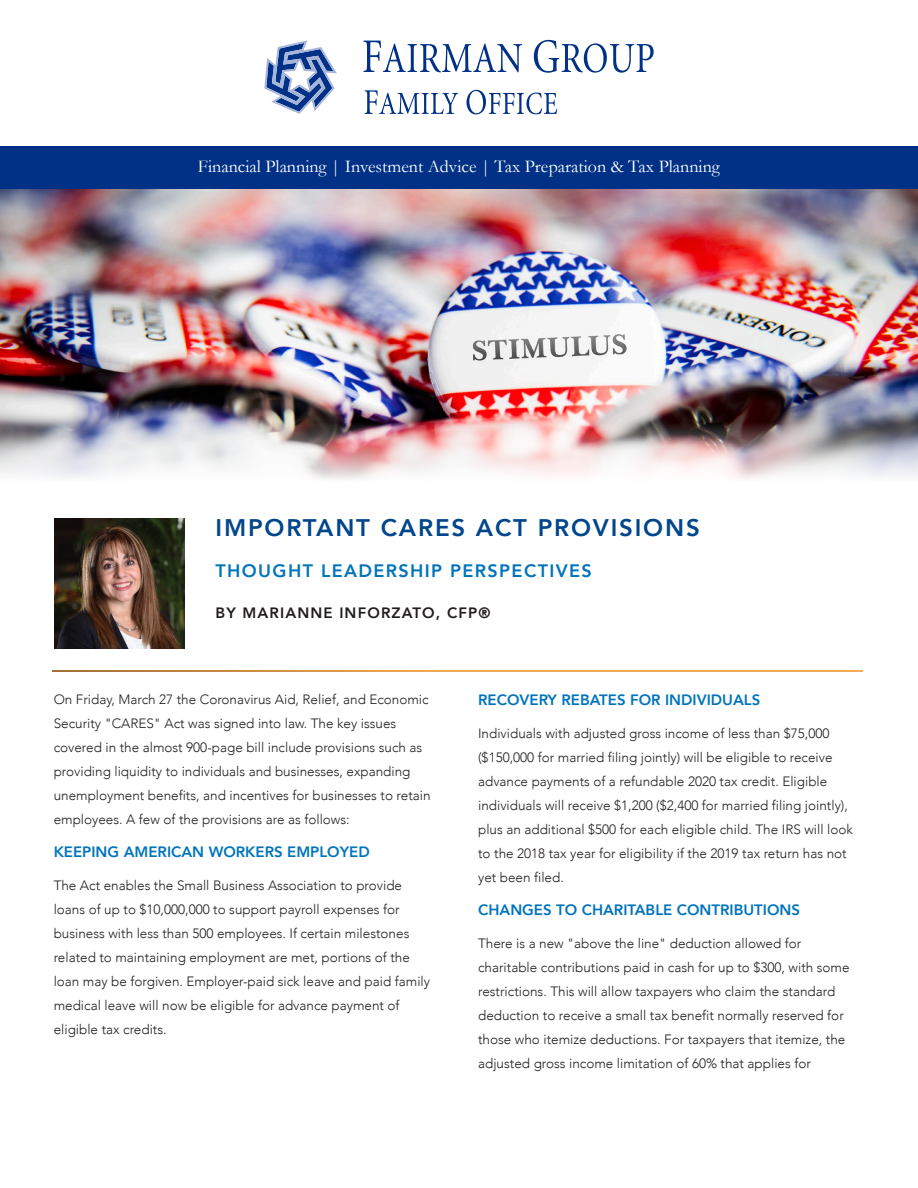
<style>
.page{position:relative;width:918px;height:1188px;background:#fff}
.page>*{position:absolute;margin:0;border:0;box-sizing:border-box;transform-origin:0 0}
.t1{font:800 24px "Avenir";letter-spacing:.075em;color:#01468c}
.t2{font:18px "Garamond";color:#fff}
.t3{font:800 18px "Avenir";letter-spacing:.075em;color:#0174bc}
.t4{font:800 15px "Avenir";color:#0174bc}
.t5{font:800 15px "Avenir";letter-spacing:.075em;color:#211d1e}
.t6{font:300 13.5px/24px "Avenir";color:#231f20}
</style>
<div class="page">
<img style="left:0;top:188px;width:918px;height:227px">
<div style="left:0;top:146px;width:918px;height:42px;background:#003186"></div>
<svg style="left:53px;top:671px;width:809px;height:1px"></svg>
<img style="left:0;top:415px;width:918px;height:64px">
<svg style="left:365px;top:90px;width:192px;height:24px"></svg>
<svg style="left:364px;top:40px;width:290px;height:33px"></svg>
<svg style="left:264px;top:40px;width:73px;height:74px"></svg>
<img style="left:54px;top:518px;width:130px;height:130px">
<h2 class="t2" style="left:198px;top:155px;width:524px">Financial Planning | Investment Advice | Tax Preparation &amp; Tax Planning</h2>
<h1 class="t1" style="left:216px;top:509px;width:486px">IMPORTANT CARES ACT PROVISIONS</h1>
<h2 class="t3" style="left:216px;top:557px;width:378px">THOUGHT LEADERSHIP PERSPECTIVES</h2>
<p class="t5" style="left:216px;top:601px;width:276px">BY MARIANNE INFORZATO, CFP®</p>
<p class="t6" style="left:54px;top:687px;width:378px">On Friday, March 27 the Coronavirus Aid, Relief, and Economic Security "CARES" Act was signed into law. The key issues covered in the almost 900-page bill include provisions such as providing liquidity to individuals and businesses, expanding unemployment benefits, and incentives for businesses to retain employees. A few of the provisions are as follows:</p>
<p class="t4" style="left:54px;top:840px;width:318px">KEEPING AMERICAN WORKERS EMPLOYED</p>
<p class="t6" style="left:54px;top:873px;width:378px">The Act enables the Small Business Association to provide loans of up to $10,000,000 to support payroll expenses for business with less than 500 employees. If certain milestones related to maintaining employment are met, portions of the loan may be forgiven. Employer-paid sick leave and paid family medical leave will now be eligible for advance payment of eligible tax credits.</p>
<p class="t4" style="left:478px;top:688px;width:284px">RECOVERY REBATES FOR INDIVIDUALS</p>
<p class="t6" style="left:478px;top:721px;width:376px">Individuals with adjusted gross income of less than $75,000 ($150,000 for married filing jointly) will be eligible to receive advance payments of a refundable 2020 tax credit. Eligible individuals will receive $1,200 ($2,400 for married filing jointly), plus an additional $500 for each eligible child. The IRS will look to the 2018 tax year for eligibility if the 2019 tax return has not yet been filed.</p>
<p class="t4" style="left:478px;top:898px;width:323px">CHANGES TO CHARITABLE CONTRIBUTIONS</p>
<p class="t6" style="left:478px;top:931px;width:373px">There is a new "above the line" deduction allowed for charitable contributions paid in cash for up to $300, with some restrictions. This will allow taxpayers who claim the standard deduction to receive a small tax benefit normally reserved for those who itemize deductions. For taxpayers that itemize, the adjusted gross income limitation of 60% that applies for</p>
</div>
